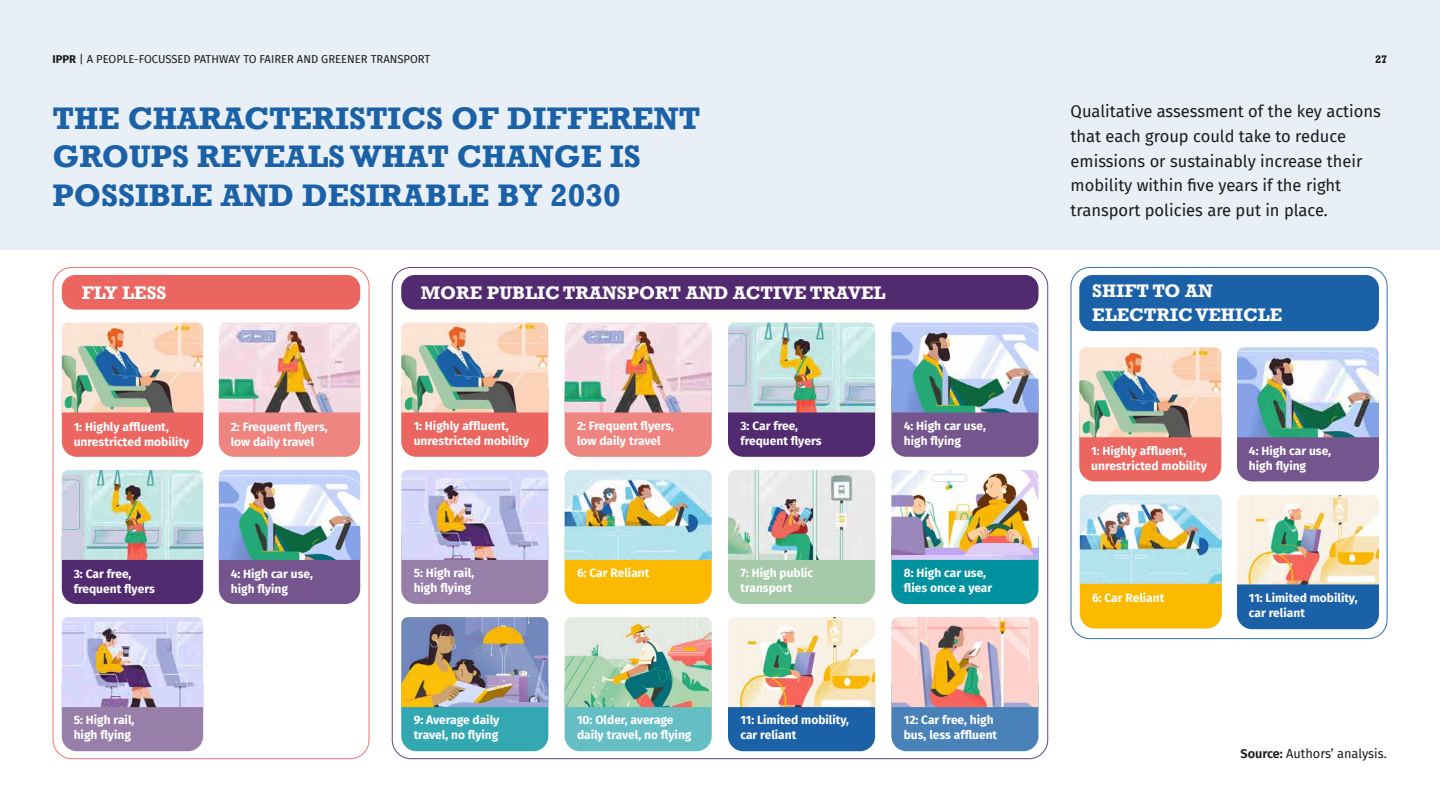
<style>
.page{position:relative;width:1440px;height:810px;background:#fff}
.page>*{position:absolute;margin:0;border:0;box-sizing:border-box;transform-origin:0 0}
.t1{font:700 31.95px/38.3px "Rockwell";color:#1b61a7}
.t2{font:700 18.67px/23.6px "Rockwell";color:#fff}
.t3{font:16.5px/24.8px "Fira Sans";color:#1a1a1a}
.t4{font:12.75px "Fira Sans";color:#1a1a1a}
.t5{font:700 12px/15px "Fira Sans";color:#fff}
.t6{font:11.25px "Fira Sans";color:#1a1a1a}
.t7{font:700 11.25px "Rockwell";color:#1a1a1a}
.s1{font-weight:700}
.s2{font-weight:600}
</style>
<div class="page">
<div style="left:0;top:0;width:1440px;height:250px;background:#e8eff6"></div>
<div style="left:62px;top:376px;width:141px;height:81px;background:#eb6661;border-radius:15px"></div>
<img style="left:62px;top:322px;width:141px;height:90px">
<div style="left:219px;top:376px;width:141px;height:81px;background:#ef8581;border-radius:15px"></div>
<img style="left:219px;top:322px;width:141px;height:90px">
<div style="left:62px;top:523px;width:141px;height:81px;background:#522a70;border-radius:15px"></div>
<img style="left:62px;top:470px;width:141px;height:90px">
<div style="left:219px;top:523px;width:141px;height:81px;background:#75558d;border-radius:15px"></div>
<img style="left:219px;top:470px;width:141px;height:90px">
<div style="left:62px;top:670px;width:141px;height:81px;background:#977fa9;border-radius:15px"></div>
<img style="left:62px;top:617px;width:141px;height:90px">
<div style="left:62px;top:275px;width:298px;height:35px;background:#eb6661;border-radius:13px"></div>
<div style="left:1071px;top:267px;width:317px;height:372px;border:1px solid #3271b0;border-radius:19px"></div>
<div style="left:1079px;top:401px;width:142px;height:80px;background:#eb6661;border-radius:15px"></div>
<img style="left:1079px;top:347px;width:142px;height:90px">
<div style="left:1237px;top:401px;width:142px;height:80px;background:#75558d;border-radius:15px"></div>
<img style="left:1237px;top:347px;width:142px;height:90px">
<div style="left:1080px;top:548px;width:142px;height:81px;background:#fbba00;border-radius:15px"></div>
<img style="left:1080px;top:494px;width:142px;height:90px">
<div style="left:1237px;top:548px;width:142px;height:81px;background:#1b61a7;border-radius:15px"></div>
<img style="left:1237px;top:495px;width:142px;height:89px">
<div style="left:1079px;top:275px;width:300px;height:56px;background:#1b61a7;border-radius:14px"></div>
<div style="left:401px;top:376px;width:147px;height:81px;background:#eb6661;border-radius:15px"></div>
<img style="left:401px;top:322px;width:147px;height:90px">
<div style="left:565px;top:376px;width:147px;height:81px;background:#ef8581;border-radius:15px"></div>
<img style="left:565px;top:322px;width:147px;height:90px">
<div style="left:728px;top:376px;width:147px;height:81px;background:#522a70;border-radius:15px"></div>
<img style="left:728px;top:322px;width:147px;height:90px">
<div style="left:891px;top:376px;width:147px;height:81px;background:#75558d;border-radius:15px"></div>
<img style="left:891px;top:322px;width:147px;height:90px">
<div style="left:401px;top:523px;width:147px;height:81px;background:#977fa9;border-radius:15px"></div>
<img style="left:401px;top:470px;width:147px;height:90px">
<div style="left:565px;top:523px;width:147px;height:81px;background:#fbba00;border-radius:15px"></div>
<img style="left:565px;top:470px;width:147px;height:90px">
<div style="left:728px;top:523px;width:147px;height:81px;background:#a6c9a9;border-radius:15px"></div>
<img style="left:728px;top:470px;width:147px;height:90px">
<div style="left:891px;top:523px;width:147px;height:81px;background:#00929f;border-radius:15px"></div>
<img style="left:891px;top:470px;width:147px;height:90px">
<div style="left:401px;top:670px;width:147px;height:81px;background:#33a8b2;border-radius:15px"></div>
<img style="left:401px;top:617px;width:147px;height:90px">
<div style="left:565px;top:670px;width:147px;height:81px;background:#66bec5;border-radius:15px"></div>
<img style="left:565px;top:617px;width:147px;height:90px">
<div style="left:728px;top:670px;width:147px;height:81px;background:#1b61a7;border-radius:15px"></div>
<img style="left:728px;top:617px;width:147px;height:90px">
<div style="left:891px;top:670px;width:147px;height:81px;background:#4981b9;border-radius:15px"></div>
<img style="left:891px;top:617px;width:147px;height:90px">
<div style="left:401px;top:275px;width:637px;height:35px;background:#522a70;border-radius:13px"></div>
<p class="t6" style="left:52px;top:51px;width:379px"><span class="s1">IPPR</span> | A PEOPLE-FOCUSSED PATHWAY TO FAIRER AND GREENER TRANSPORT</p>
<p class="t7" style="left:1375px;top:52px;width:14px">27</p>
<h1 class="t1" style="left:52px;top:99px;width:650px">THE CHARACTERISTICS OF DIFFERENT<br>GROUPS REVEALS WHAT CHANGE IS<br>POSSIBLE AND DESIRABLE BY 2030</h1>
<h3 class="t3" style="left:1071px;top:99px;width:312px">Qualitative assessment of the key actions that each group could take to reduce emissions or sustainably increase their mobility within five years if the right transport policies are put in place.</h3>
<h2 class="t2" style="left:82px;top:281px;width:86px">FLY LESS</h2>
<h2 class="t2" style="left:421px;top:281px;width:466px">MORE PUBLIC TRANSPORT AND ACTIVE TRAVEL</h2>
<h2 class="t2" style="left:1092px;top:279px;width:191px">SHIFT TO AN<br>ELECTRIC VEHICLE</h2>
<p class="t5" style="left:74px;top:419px;width:117px">1: Highly affluent, unrestricted mobility</p>
<p class="t5" style="left:231px;top:419px;width:99px">2: Frequent flyers, low daily travel</p>
<p class="t5" style="left:414px;top:417px;width:117px">1: Highly affluent, unrestricted mobility</p>
<p class="t5" style="left:577px;top:417px;width:99px">2: Frequent flyers, low daily travel</p>
<p class="t5" style="left:740px;top:417px;width:83px">3: Car free, frequent flyers</p>
<p class="t5" style="left:904px;top:417px;width:84px">4: High car use, high flying</p>
<p class="t5" style="left:1091px;top:442px;width:117px">1: Highly affluent, unrestricted mobility</p>
<p class="t5" style="left:1249px;top:442px;width:84px">4: High car use, high flying</p>
<p class="t5" style="left:74px;top:565px;width:83px">3: Car free, frequent flyers</p>
<p class="t5" style="left:231px;top:565px;width:84px">4: High car use, high flying</p>
<p class="t5" style="left:414px;top:565px;width:62px">5: High rail, high flying</p>
<p class="t5" style="left:577px;top:565px;width:74px">6: Car Reliant</p>
<p class="t5" style="left:740px;top:565px;width:74px">7: High public transport</p>
<p class="t5" style="left:904px;top:565px;width:90px">8: High car use, flies once a year</p>
<p class="t5" style="left:1092px;top:589px;width:74px">6: Car Reliant</p>
<p class="t5" style="left:1249px;top:590px;width:110px">11: Limited mobility, car reliant</p>
<p class="t5" style="left:74px;top:712px;width:62px">5: High rail, high flying</p>
<p class="t5" style="left:414px;top:712px;width:87px">9: Average daily travel, no flying</p>
<p class="t5" style="left:577px;top:712px;width:116px">10: Older, average daily travel, no flying</p>
<p class="t5" style="left:740px;top:712px;width:110px">11: Limited mobility, car reliant</p>
<p class="t5" style="left:904px;top:712px;width:95px">12: Car free, high bus, less affluent</p>
<p class="t4" style="left:1240px;top:743px;width:148px"><span class="s2">Source:</span> Authors’ analysis.</p>
</div>
